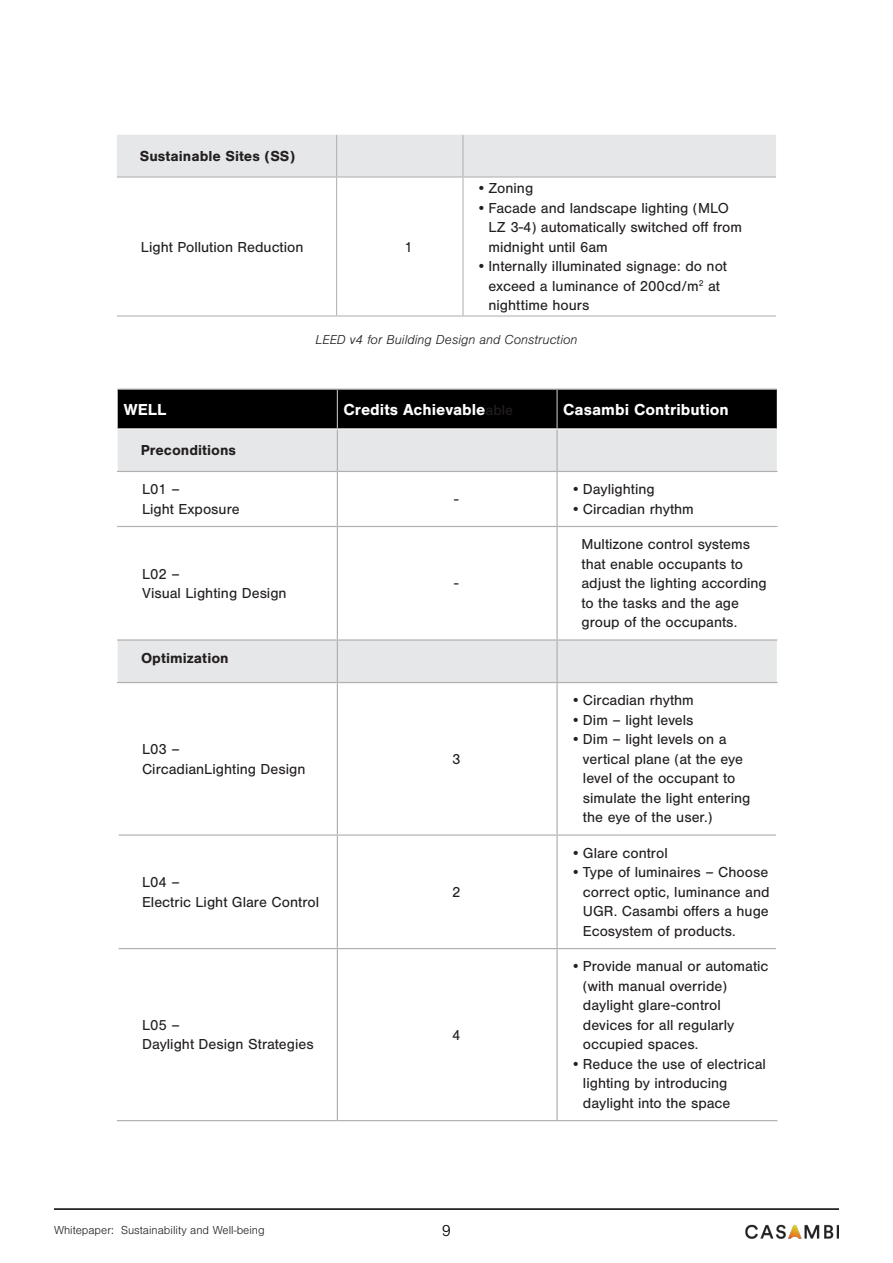
<style>
.page{position:relative;width:893px;height:1263px;background:#fff}
.page>*{position:absolute;margin:0;border:0;box-sizing:border-box;transform-origin:0 0}
.t1{font:700 16.5px "Nimbus San";color:#fff}
.t2{font:300 16.5px "Nimbus San";color:#000}
.Table_Text{font:15px/19.5px "Nimbus San";color:#231f20}
.t3{font:700 15px "Nimbus San";color:#231f20}
.Info_text_for_Images{font:italic 300 13.5px "Nimbus San";color:#231f20}
.t4{font:300 12px "Nimbus San";color:#231f20}
.s1{font-weight:400;font-size:15px;color:#231f20}
</style>
<div class="page">
<hr style="left:54px;top:1209px;width:785px;height:1px;background:#000001">
<hr style="left:54px;top:1208px;width:785px;height:1px;background:#000001">
<img style="left:745px;top:1224px;width:94px;height:15px">
<div style="left:117px;top:135px;width:659px;height:41px;background:#e6e7e9"></div>
<hr style="left:117px;top:134px;width:220px;height:1px;background:#f7f7f7">
<hr style="left:337px;top:134px;width:126px;height:1px;background:#f7f7f7">
<hr style="left:463px;top:134px;width:313px;height:1px;background:#f7f7f7">
<hr style="left:336px;top:135px;width:1px;height:41px;background:#b0b0b0">
<hr style="left:462px;top:135px;width:1px;height:41px;background:#b0b0b0">
<hr style="left:117px;top:176px;width:220px;height:2px;background:#b0b0b0">
<hr style="left:337px;top:176px;width:126px;height:2px;background:#b0b0b0">
<hr style="left:336px;top:178px;width:1px;height:137px;background:#b0b0b0">
<hr style="left:463px;top:176px;width:313px;height:2px;background:#b0b0b0">
<hr style="left:462px;top:178px;width:1px;height:137px;background:#b0b0b0">
<hr style="left:117px;top:315px;width:220px;height:2px;background:#b0b0b0">
<hr style="left:337px;top:315px;width:126px;height:2px;background:#b0b0b0">
<hr style="left:463px;top:315px;width:313px;height:2px;background:#b0b0b0">
<div style="left:118px;top:390px;width:659px;height:38px;background:#000"></div>
<svg style="left:118px;top:429px;width:659px;height:253px"></svg>
<hr style="left:337px;top:683px;width:1px;height:151px;background:#b0b0b0">
<hr style="left:556px;top:683px;width:2px;height:151px;background:#b0b0b0">
<hr style="left:118px;top:834px;width:219px;height:2px;background:#b0b0b0">
<hr style="left:337px;top:834px;width:220px;height:2px;background:#b0b0b0">
<hr style="left:337px;top:836px;width:1px;height:112px;background:#b0b0b0">
<hr style="left:557px;top:834px;width:219px;height:2px;background:#b0b0b0">
<hr style="left:556px;top:836px;width:2px;height:112px;background:#b0b0b0">
<hr style="left:118px;top:948px;width:219px;height:1px;background:#b0b0b0">
<hr style="left:337px;top:948px;width:220px;height:1px;background:#b0b0b0">
<hr style="left:337px;top:949px;width:1px;height:171px;background:#b0b0b0">
<hr style="left:557px;top:948px;width:219px;height:1px;background:#b0b0b0">
<hr style="left:556px;top:949px;width:2px;height:171px;background:#b0b0b0">
<hr style="left:117px;top:1120px;width:220px;height:1px;background:#b0b0b0">
<hr style="left:337px;top:1120px;width:220px;height:1px;background:#b0b0b0">
<hr style="left:557px;top:1120px;width:220px;height:1px;background:#b0b0b0">
<hr style="left:118px;top:389px;width:219px;height:1px;background:#b0b0b0">
<hr style="left:337px;top:389px;width:220px;height:1px;background:#b0b0b0">
<hr style="left:337px;top:390px;width:1px;height:38px;background:#b0b0b0">
<hr style="left:557px;top:389px;width:220px;height:1px;background:#b0b0b0">
<hr style="left:556px;top:390px;width:2px;height:38px;background:#b0b0b0">
<hr style="left:337px;top:429px;width:1px;height:42px;background:#b0b0b0">
<hr style="left:556px;top:429px;width:2px;height:42px;background:#b0b0b0">
<hr style="left:117px;top:471px;width:220px;height:1px;background:#b0b0b0">
<hr style="left:337px;top:471px;width:220px;height:1px;background:#b0b0b0">
<hr style="left:337px;top:472px;width:1px;height:54px;background:#b0b0b0">
<hr style="left:557px;top:471px;width:220px;height:1px;background:#b0b0b0">
<hr style="left:556px;top:472px;width:2px;height:54px;background:#b0b0b0">
<hr style="left:118px;top:428px;width:219px;height:1px;background:#f7f7f7">
<hr style="left:337px;top:428px;width:220px;height:1px;background:#f7f7f7">
<hr style="left:557px;top:428px;width:220px;height:1px;background:#f7f7f7">
<hr style="left:117px;top:526px;width:220px;height:1px;background:#b0b0b0">
<hr style="left:337px;top:526px;width:220px;height:1px;background:#b0b0b0">
<hr style="left:337px;top:527px;width:1px;height:112px;background:#b0b0b0">
<hr style="left:557px;top:526px;width:220px;height:1px;background:#b0b0b0">
<hr style="left:556px;top:527px;width:2px;height:112px;background:#b0b0b0">
<hr style="left:776px;top:472px;width:1px;height:54px;background:#fff">
<hr style="left:776px;top:527px;width:1px;height:112px;background:#fff">
<hr style="left:337px;top:641px;width:1px;height:41px;background:#b0b0b0">
<hr style="left:556px;top:641px;width:2px;height:41px;background:#b0b0b0">
<hr style="left:117px;top:682px;width:220px;height:1px;background:#b0b0b0">
<hr style="left:337px;top:682px;width:220px;height:1px;background:#b0b0b0">
<hr style="left:557px;top:682px;width:220px;height:1px;background:#b0b0b0">
<hr style="left:117px;top:639px;width:220px;height:2px;background:#b0b0b0">
<hr style="left:337px;top:639px;width:220px;height:2px;background:#b0b0b0">
<hr style="left:557px;top:639px;width:220px;height:2px;background:#b0b0b0">
<p class="t3" style="left:140px;top:147px;width:157px">Sustainable Sites (SS)</p>
<p class="Table_Text" style="left:476px;top:179px;width:58px">•Zoning</p>
<p class="Table_Text" style="left:488px;top:198px;width:255px;text-indent:-12px">•Facade and landscape lighting (MLO<br>LZ 3-4) automatically switched off from midnight until 6am</p>
<p class="Table_Text" style="left:488px;top:257px;width:240px;text-indent:-12px">•Internally illuminated signage: do not exceed a luminance of 200cd/m<sup>2</sup> at nighttime hours</p>
<p class="Info_text_for_Images" style="left:315px;top:332px;width:264px">LEED v4 for Building Design and Construction</p>
<p class="Table_Text" style="left:141px;top:237px;width:164px">Light Pollution Reduction</p>
<p class="Table_Text" style="left:405px;top:237px;width:10px">1</p>
<p class="t1" style="left:124px;top:400px;width:44px">WELL</p>
<p class="t1" style="left:343px;top:400px;width:171px">Credits Achievable<span class="s1">able</span></p>
<p class="t1" style="left:563px;top:400px;width:167px">Casambi Contribution</p>
<p class="t3" style="left:141px;top:442px;width:97px">Preconditions</p>
<p class="Table_Text" style="left:142px;top:480px;width:39px">L01 –</p>
<p class="Table_Text" style="left:142px;top:499px;width:99px">Light Exposure</p>
<p class="Table_Text" style="left:571px;top:480px;width:85px">•Daylighting</p>
<p class="Table_Text" style="left:571px;top:499px;width:124px">•Circadian rhythm</p>
<p class="Table_Text" style="left:454px;top:489px;width:6px">-</p>
<p class="Table_Text" style="left:142px;top:564px;width:39px">L02 –</p>
<p class="Table_Text" style="left:142px;top:583px;width:146px">Visual Lighting Design</p>
<p class="t3" style="left:141px;top:649px;width:89px">Optimization</p>
<p class="Table_Text" style="left:142px;top:739px;width:39px">L03 –</p>
<p class="Table_Text" style="left:142px;top:759px;width:165px">CircadianLighting Design</p>
<p class="Table_Text" style="left:142px;top:873px;width:39px">L04 –</p>
<p class="Table_Text" style="left:142px;top:892px;width:178px">Electric Light Glare Control</p>
<p class="Table_Text" style="left:142px;top:1015px;width:39px">L05 –</p>
<p class="Table_Text" style="left:142px;top:1035px;width:173px">Daylight Design Strategies</p>
<p class="Table_Text" style="left:454px;top:574px;width:6px">-</p>
<p class="Table_Text" style="left:452px;top:749px;width:10px">3</p>
<p class="Table_Text" style="left:452px;top:882px;width:10px">2</p>
<p class="Table_Text" style="left:452px;top:1025px;width:10px">4</p>
<p class="t4" style="left:54px;top:1224px;width:212px">Whitepaper: Sustainability and Well-being</p>
<p class="t2" style="left:442px;top:1222px;width:11px">9</p>
<p class="Table_Text" style="left:581px;top:535px;width:187px">Multizone control systems that enable occupants to adjust the lighting according to the tasks and the age group of the occupants.</p>
<p class="Table_Text" style="left:571px;top:691px;width:124px">•Circadian rhythm</p>
<p class="Table_Text" style="left:571px;top:710px;width:124px">•Dim – light levels</p>
<p class="Table_Text" style="left:583px;top:730px;width:169px;text-indent:-12px">•Dim – light levels on a vertical plane (at the eye level of the occupant to simulate the light entering the eye of the user.)</p>
<p class="Table_Text" style="left:571px;top:843px;width:98px">•Glare control</p>
<p class="Table_Text" style="left:583px;top:863px;width:188px;text-align:justify;text-indent:-12px">•Type of luminaires – Choose correct optic, luminance and UGR. Casambi offers a huge Ecosystem of products.</p>
<p class="Table_Text" style="left:583px;top:957px;width:187px;text-indent:-12px">•Provide manual or automatic (with manual override) daylight glare-control devices for all regularly occupied spaces.</p>
<p class="Table_Text" style="left:583px;top:1054px;width:184px;text-indent:-12px">•Reduce the use of electrical lighting by introducing daylight into the space</p>
</div>
